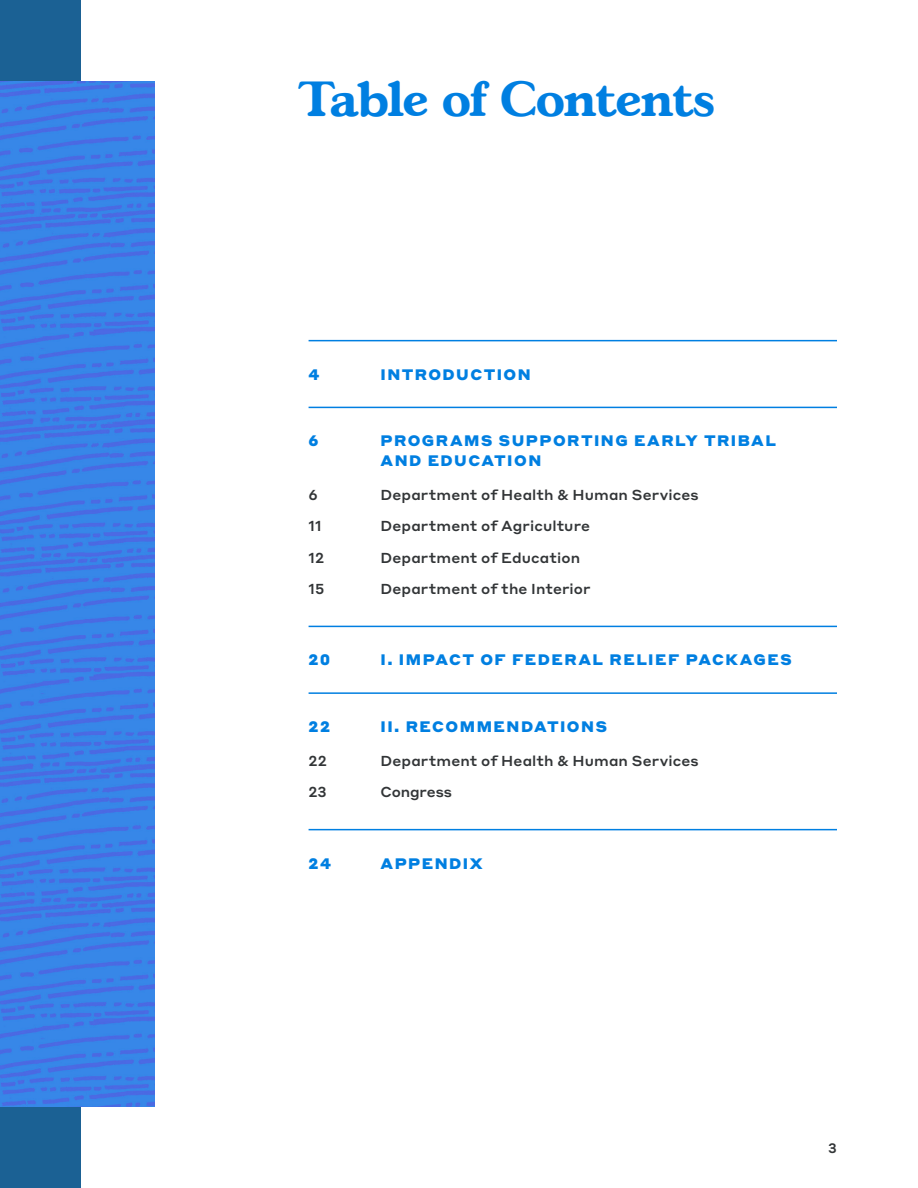
<style>
.page{position:relative;width:918px;height:1188px;background:#fff}
.page>*{position:absolute;margin:0;border:0;box-sizing:border-box;transform-origin:0 0}
.t1{font:700 48px "Gascogne TS";letter-spacing:-.015em;color:#007fe1}
.TOC_-_Chapters{font:900 15px/19.5px "Styrene A";letter-spacing:.1em;color:#007fe1}
.TOC_-_Subchapters{font:500 14.25px "Styrene A";letter-spacing:.01em;color:#323537}
.TOC_-_Subchapters-2{font:500 14.25px "Styrene A";letter-spacing:-.01em;color:#323537}
.t2{font:500 13.5px "Styrene A";color:#323537}
</style>
<div class="page">
<div style="left:0;top:0;width:81px;height:1188px;background:#1b6194"></div>
<img style="left:0;top:81px;width:154px;height:1026px">
<hr style="left:309px;top:340px;width:528px;height:1px;background:#007fe1">
<hr style="left:309px;top:407px;width:528px;height:1px;background:#007fe1">
<hr style="left:309px;top:626px;width:528px;height:1px;background:#007fe1">
<hr style="left:309px;top:692px;width:528px;height:2px;background:#007fe1">
<hr style="left:309px;top:829px;width:528px;height:1px;background:#007fe1">
<p class="t1" style="left:300px;top:68px;width:417px">Table of Contents</p>
<p class="TOC_-_Chapters" style="left:309px;top:363px;width:13px">4</p>
<p class="TOC_-_Chapters" style="left:381px;top:363px;width:152px">INTRODUCTION</p>
<p class="TOC_-_Chapters" style="left:309px;top:430px;width:12px">6</p>
<p class="TOC_-_Chapters" style="left:381px;top:430px;width:397px">PROGRAMS SUPPORTING EARLY TRIBAL<br>AND EDUCATION</p>
<p class="TOC_-_Subchapters" style="left:309px;top:482px;width:11px">6</p>
<p class="TOC_-_Subchapters" style="left:381px;top:482px;width:320px">Department of Health &amp; Human Services</p>
<p class="TOC_-_Subchapters" style="left:309px;top:514px;width:15px">11</p>
<p class="TOC_-_Subchapters" style="left:381px;top:514px;width:211px">Department of Agriculture</p>
<p class="TOC_-_Subchapters" style="left:309px;top:545px;width:17px">12</p>
<p class="TOC_-_Subchapters" style="left:381px;top:545px;width:201px">Department of Education</p>
<p class="TOC_-_Subchapters" style="left:309px;top:577px;width:18px">15</p>
<p class="TOC_-_Subchapters" style="left:381px;top:577px;width:212px">Department of the Interior</p>
<p class="TOC_-_Chapters" style="left:309px;top:649px;width:23px">20</p>
<p class="TOC_-_Chapters" style="left:381px;top:649px;width:413px">I. IMPACT OF FEDERAL RELIEF PACKAGES</p>
<p class="TOC_-_Chapters" style="left:309px;top:716px;width:23px">22</p>
<p class="TOC_-_Chapters" style="left:381px;top:716px;width:228px">II. RECOMMENDATIONS</p>
<p class="TOC_-_Subchapters" style="left:309px;top:749px;width:20px">22</p>
<p class="TOC_-_Subchapters" style="left:381px;top:749px;width:320px">Department of Health &amp; Human Services</p>
<p class="TOC_-_Subchapters" style="left:309px;top:780px;width:20px">23</p>
<p class="TOC_-_Subchapters-2" style="left:381px;top:780px;width:73px">Congress</p>
<p class="TOC_-_Chapters" style="left:309px;top:852px;width:24px">24</p>
<p class="TOC_-_Chapters" style="left:381px;top:852px;width:104px">APPENDIX</p>
<p class="t2" style="left:828px;top:1136px;width:10px">3</p>
</div>
